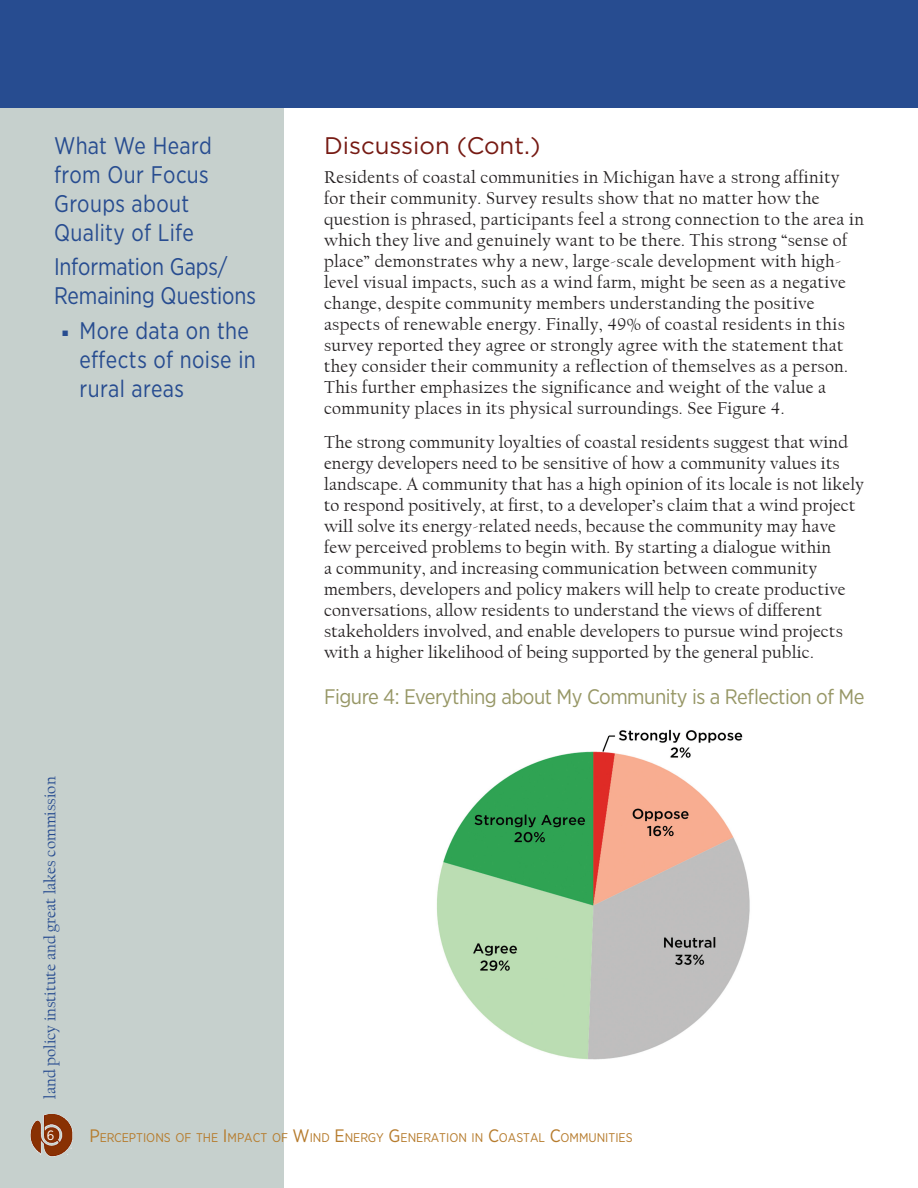
<style>
.page{position:relative;width:918px;height:1188px;background:#fff}
.page>*{position:absolute;margin:0;border:0;box-sizing:border-box;transform-origin:0 0}
.t1{font:24px/28.8px "Gotham Narrow";letter-spacing:.01em;color:#274c90;scale:.93 1}
.t2{font:24px "Gotham";color:#761a13}
.t3{font:21px "Gotham Narrow";letter-spacing:-.025em;color:#979766}
.t4{font:18px/21px "Californian FB";letter-spacing:.02em;color:#231f20}
.t5{font:16.5px "Californian FB";color:#274c90}
.t6{font:13.5px "Gotham Narrow";color:#fff}
.t7{font:12.6px "Gotham Narrow";color:#b67b2c}
.s1{font-family:"Garamond Premr Pro"}
.s2{font-size:18px}
</style>
<div class="page">
<div style="left:0;top:108px;width:284px;height:1080px;background:#c6d0cd"></div>
<img style="left:30px;top:1114px;width:43px;height:43px">
<div style="left:0;top:0;width:918px;height:108px;background:#274c90"></div>
<img style="left:437px;top:729px;width:313px;height:331px">
<p class="t1" style="left:54px;top:131px;width:171px">What We Heard</p>
<p class="t2" style="left:324px;top:130px;width:218px">Discussion (Cont.)</p>
<p class="t1" style="left:54px;top:160px;width:168px">from Our Focus<br>Groups about<br>Quality of Life</p>
<p class="t1" style="left:54px;top:252px;width:219px">Information Gaps/<br>Remaining Questions</p>
<p class="t1" style="left:80px;top:316px;width:191px;text-indent:-18px"><span class="s1">■</span> More data on the effects of noise in rural areas</p>
<p class="t4" style="left:324px;top:167px;width:541px">Residents of coastal communities in Michigan have a strong affinity for their community. Survey results show that no matter how the question is phrased, participants feel a strong connection to the area in which they live and genuinely want to be there. This strong “sense of place” demonstrates why a new, large-scale development with high&shy;level visual impacts, such as a wind farm, might be seen as a negative change, despite community members understanding the positive aspects of renewable energy. Finally, 49% of coastal residents in this survey reported they agree or strongly agree with the statement that they consider their community a reflection of themselves as a person.<br>This further emphasizes the significance and weight of the value a community places in its physical surroundings. See Figure 4.</p>
<p class="t4" style="left:324px;top:432px;width:541px">The strong community loyalties of coastal residents suggest that wind energy developers need to be sensitive of how a community values its landscape. A community that has a high opinion of its locale is not likely to respond positively, at first, to a developer’s claim that a wind project will solve its energy-related needs, because the community may have few perceived problems to begin with. By starting a dialogue within<br>a community, and increasing communication between community members, developers and policy makers will help to create productive conversations, allow residents to understand the views of different stakeholders involved, and enable developers to pursue wind projects with a higher likelihood of being supported by the general public.</p>
<p class="t5" style="left:41px;top:1099px;width:323px;rotate:-90deg">land policy institute and great lakes commission</p>
<p class="t6" style="left:47px;top:1127px;width:9px">6</p>
<p class="t3" style="left:324px;top:683px;width:542px">Figure 4: Everything about My Community is a Reflection of Me</p>
<p class="t7" style="left:89px;top:1129px;width:545px"><span class="s2">P</span>ERCEPTIONS OF THE <span class="s2">I</span> MPACT OF <span class="s2">W</span>IND <span class="s2">E</span>NERGY <span class="s2">G</span> ENERATION IN <span class="s2">C</span>OASTAL <span class="s2">C</span>OMMUNITIES</p>
</div>
